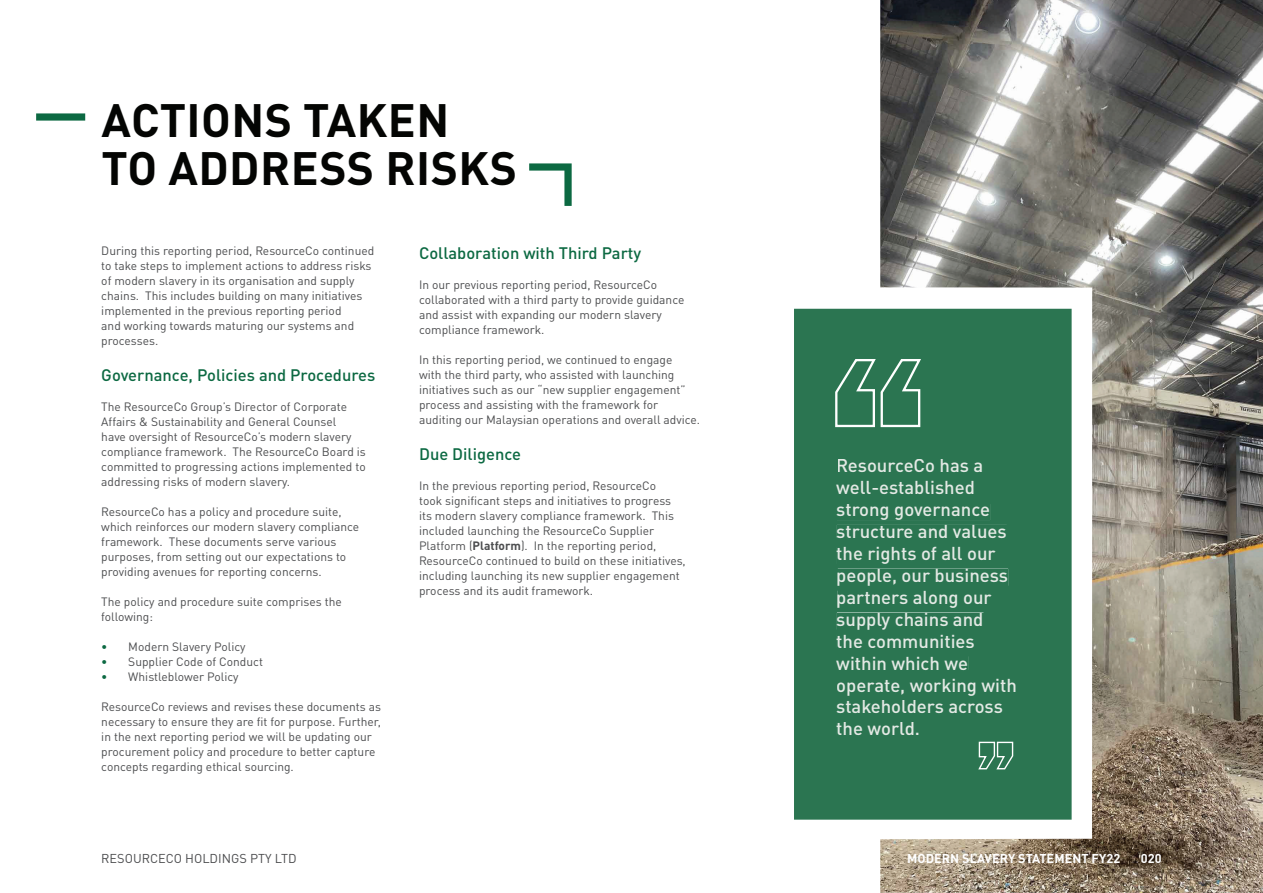
<style>
.page{position:relative;width:1263px;height:893px;background:#fff}
.page>*{position:absolute;margin:0;border:0;box-sizing:border-box;transform-origin:0 0}
.t1{font:700 46.2px/48.2px "DINOT";letter-spacing:.01em;color:#040503}
.t2{font:500 18.45px/21.9px "DINOT";color:#e3e9e4}
.t3{font:500 16.5px "DINOT";color:#0c6942}
.t4{font:700 12.75px "DINOT";color:#fff}
.t5{font:12.75px "DINOT";color:#4c4d4f}
.t6{font:12px/15px "DINOT";color:#4c4d4f}
.s1{color:#0c6942}
.s2{font-weight:700}
</style>
<div class="page">
<img style="left:880px;top:0;width:383px;height:893px">
<svg style="left:529px;top:163px;width:43px;height:43px"></svg>
<svg style="left:36px;top:113px;width:49px;height:8px"></svg>
<div style="left:794px;top:309px;width:277px;height:511px;background:#2b7551"></div>
<div style="left:838px;top:459px;width:145px;height:13px;background:#2b7551"></div>
<div style="left:836px;top:481px;width:139px;height:13px;background:#2b7551"></div>
<div style="left:837px;top:504px;width:153px;height:16px;background:#2b7551"></div>
<div style="left:837px;top:525px;width:170px;height:13px;background:#2b7551"></div>
<div style="left:837px;top:547px;width:159px;height:17px;background:#2b7551"></div>
<div style="left:838px;top:569px;width:170px;height:17px;background:#2b7551"></div>
<div style="left:838px;top:591px;width:153px;height:17px;background:#2b7551"></div>
<div style="left:837px;top:612px;width:146px;height:17px;background:#2b7551"></div>
<div style="left:837px;top:634px;width:138px;height:14px;background:#2b7551"></div>
<div style="left:836px;top:656px;width:132px;height:14px;background:#2b7551"></div>
<div style="left:837px;top:678px;width:180px;height:17px;background:#2b7551"></div>
<div style="left:837px;top:700px;width:166px;height:13px;background:#2b7551"></div>
<div style="left:837px;top:722px;width:82px;height:13px;background:#2b7551"></div>
<svg style="left:834px;top:358px;width:89px;height:70px;background:#4c8a6c"></svg>
<svg style="left:977px;top:741px;width:37px;height:29px"></svg>
<h1 class="t1" style="left:102px;top:95px;width:417px">ACTIONS TAKEN<br>TO ADDRESS RISKS</h1>
<p class="t6" style="left:101px;top:243px;width:274px">During this reporting period, ResourceCo continued to take steps to implement actions to address risks of modern slavery in its organisation and supply chains. This includes building on many initiatives implemented in the previous reporting period<br>and working towards maturing our systems and processes.</p>
<h3 class="t3" style="left:101px;top:365px;width:275px">Governance, Policies and Procedures</h3>
<p class="t6" style="left:101px;top:399px;width:266px">The ResourceCo Group’s Director of Corporate Affairs &amp; Sustainability and General Counsel<br>have oversight of ResourceCo’s modern slavery compliance framework. The ResourceCo Board is committed to progressing actions implemented to addressing risks of modern slavery.</p>
<p class="t6" style="left:101px;top:504px;width:259px">ResourceCo has a policy and procedure suite, which reinforces our modern slavery compliance framework. These documents serve various purposes, from setting out our expectations to providing avenues for reporting concerns.</p>
<p class="t6" style="left:101px;top:594px;width:242px">The policy and procedure suite comprises the following:</p>
<p class="t6" style="left:101px;top:639px;width:146px"><span class="s1">•</span> Modern Slavery Policy</p>
<p class="t6" style="left:101px;top:654px;width:163px"><span class="s1">•</span> Supplier Code of Conduct</p>
<p class="t6" style="left:101px;top:669px;width:139px"><span class="s1">•</span> Whistleblower Policy</p>
<p class="t6" style="left:101px;top:699px;width:281px">ResourceCo reviews and revises these documents as necessary to ensure they are fit for purpose. Further, in the next reporting period we will be updating our procurement policy and procedure to better capture concepts regarding ethical sourcing.</p>
<h3 class="t3" style="left:419px;top:242px;width:224px">Collaboration with Third Party</h3>
<p class="t6" style="left:419px;top:277px;width:267px">In our previous reporting period, ResourceCo collaborated with a third party to provide guidance and assist with expanding our modern slavery compliance framework.</p>
<p class="t6" style="left:419px;top:352px;width:282px">In this reporting period, we continued to engage<br>with the third party, who assisted with launching initiatives such as our “new supplier engagement” process and assisting with the framework for auditing our Malaysian operations and overall advice.</p>
<h3 class="t3" style="left:419px;top:443px;width:104px">Due Diligence</h3>
<p class="t6" style="left:419px;top:478px;width:268px">In the previous reporting period, ResourceCo<br>took significant steps and initiatives to progress its modern slavery compliance framework. This included launching the ResourceCo Supplier Platform (<span class="s2">Platform</span>). In the reporting period, ResourceCo continued to build on these initiatives, including launching its new supplier engagement process and its audit framework.</p>
<p class="t2" style="left:836px;top:454px;width:182px">ResourceCo has a well-established strong governance structure and values the rights of all our people, our business partners along our supply chains and<br>the communities within which we operate, working with stakeholders across the world.</p>
<p class="t5" style="left:101px;top:851px;width:197px">RESOURCECO HOLDINGS PTY LTD</p>
<p class="t4" style="left:907px;top:850px;width:214px">MODERN SLAVERY STATEMENT FY22</p>
<p class="t4" style="left:1141px;top:850px;width:22px">020</p>
</div>
